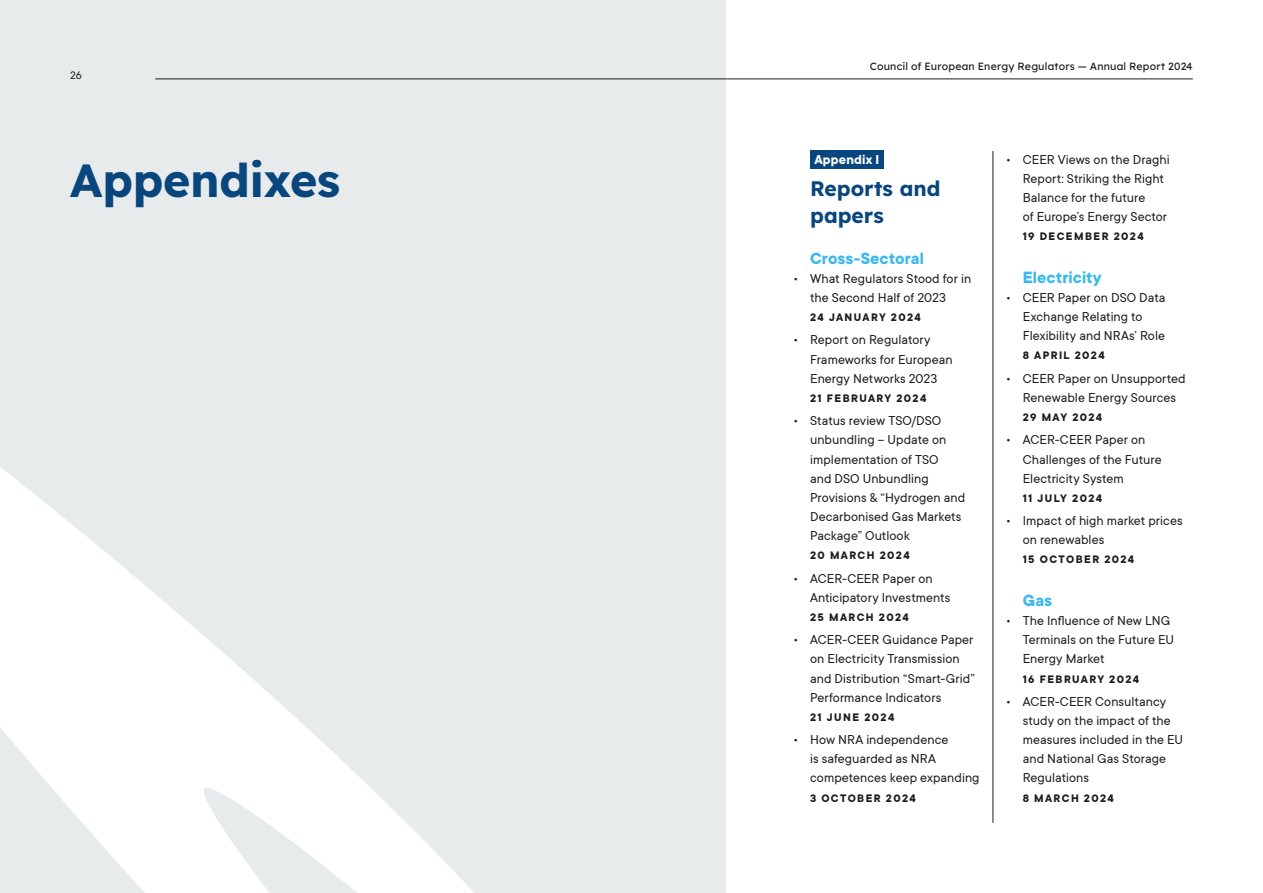
<style>
.page{position:relative;width:1263px;height:893px;background:#fff}
.page>*{position:absolute;margin:0;border:0;box-sizing:border-box;transform-origin:0 0}
.t1{font:700 46.5px "Lexend Deca";letter-spacing:-.005em;color:#09467d}
.t2{font:700 21px/27.6px "Lexend Deca";color:#09467d}
.t3{font:700 18px "TT Commons";letter-spacing:.005em;color:#39b9ec}
.t4{font:14.25px/19.2px "TT Commons";letter-spacing:.005em;color:#1d1d1b}
.t5{font:700 14.25px "TT Commons";letter-spacing:.015em;color:#fff}
.t6{font:700 12px "TT Commons";letter-spacing:.115em;color:#1d1d1b}
.t7{font:12px "TT Commons";color:#1d1d1b}
.t8{font:10.5px "Lexend Deca";letter-spacing:.02em;color:#1d1d1b}
</style>
<div class="page">
<div style="left:0;top:0;width:725px;height:893px;background:#e7ebeb"></div>
<svg style="left:0;top:221px;width:726px;height:672px"></svg>
<hr style="left:155px;top:79px;width:1038px;height:1px;background:#1d1d1b">
<div style="left:810px;top:150px;width:73px;height:19px;background:#09467d"></div>
<hr style="left:993px;top:151px;width:1px;height:672px;background:#1d1d1b">
<p class="t7" style="left:70px;top:67px;width:13px">26</p>
<h1 class="t1" style="left:70px;top:144px;width:271px">Appendixes</h1>
<p class="t8" style="left:870px;top:59px;width:324px">Council of European Energy Regulators — Annual Report 2024</p>
<p class="t5" style="left:814px;top:150px;width:66px">Appendix I</p>
<h2 class="t2" style="left:810px;top:173px;width:132px">Reports and papers</h2>
<p class="t3" style="left:810px;top:246px;width:115px">Cross-Sectoral</p>
<p class="t4" style="left:793px;top:268px;width:180px;text-align:center">• What Regulators Stood for in the Second Half of 2023</p>
<p class="t6" style="left:810px;top:309px;width:112px">24 JANUARY 2024</p>
<p class="t4" style="left:810px;top:330px;width:144px;text-indent:-17px">• Report on Regulatory<br>Frameworks for European<br>Energy Networks 2023</p>
<p class="t6" style="left:810px;top:390px;width:118px">21 FEBRUARY 2024</p>
<p class="t4" style="left:810px;top:411px;width:157px;text-indent:-17px">• Status review TSO/DSO unbundling – Update on implementation of TSO<br>and DSO Unbundling<br>Provisions &amp; “Hydrogen and<br>Decarbonised Gas Markets<br>Package” Outlook</p>
<p class="t6" style="left:810px;top:547px;width:101px">20 MARCH 2024</p>
<p class="t4" style="left:810px;top:568px;width:142px;text-indent:-17px">• ACER-CEER Paper on<br>Anticipatory Investments</p>
<p class="t6" style="left:810px;top:609px;width:100px">25 MARCH 2024</p>
<p class="t4" style="left:810px;top:630px;width:166px;text-indent:-17px">• ACER-CEER Guidance Paper on Electricity Transmission and Distribution “Smart-Grid”<br>Performance Indicators</p>
<p class="t6" style="left:810px;top:709px;width:86px">21 JUNE 2024</p>
<p class="t4" style="left:810px;top:730px;width:171px;text-indent:-17px">• How NRA independence<br>is safeguarded as NRA competences keep expanding</p>
<p class="t6" style="left:810px;top:790px;width:107px">3 OCTOBER 2024</p>
<p class="t4" style="left:1023px;top:149px;width:149px;text-indent:-17px">• CEER Views on the Draghi<br>Report: Striking the Right<br>Balance for the future<br>of Europe’s Energy Sector</p>
<p class="t6" style="left:1023px;top:229px;width:122px">19 DECEMBER 2024</p>
<p class="t3" style="left:1023px;top:265px;width:80px">Electricity</p>
<p class="t4" style="left:1023px;top:287px;width:144px;text-indent:-17px">• CEER Paper on DSO Data<br>Exchange Relating to<br>Flexibility and NRAs’ Role</p>
<p class="t6" style="left:1023px;top:348px;width:83px">8 APRIL 2024</p>
<p class="t4" style="left:1006px;top:368px;width:181px;text-align:center">• CEER Paper on Unsupported<br>Renewable Energy Sources</p>
<p class="t6" style="left:1023px;top:409px;width:81px">29 MAY 2024</p>
<p class="t4" style="left:1023px;top:430px;width:140px;text-indent:-17px">• ACER-CEER Paper on<br>Challenges of the Future<br>Electricity System</p>
<p class="t6" style="left:1023px;top:490px;width:81px">11 JULY 2024</p>
<p class="t4" style="left:1023px;top:511px;width:161px;text-indent:-17px">• Impact of high market prices on renewables</p>
<p class="t6" style="left:1023px;top:552px;width:113px">15 OCTOBER 2024</p>
<p class="t3" style="left:1023px;top:588px;width:31px">Gas</p>
<p class="t4" style="left:1023px;top:611px;width:153px;text-indent:-17px">• The Influence of New LNG<br>Terminals on the Future EU<br>Energy Market</p>
<p class="t6" style="left:1023px;top:671px;width:118px">16 FEBRUARY 2024</p>
<p class="t4" style="left:1023px;top:691px;width:162px;text-indent:-17px">• ACER-CEER Consultancy study on the impact of the measures included in the EU and National Gas Storage<br>Regulations</p>
<p class="t6" style="left:1023px;top:790px;width:93px">8 MARCH 2024</p>
</div>
